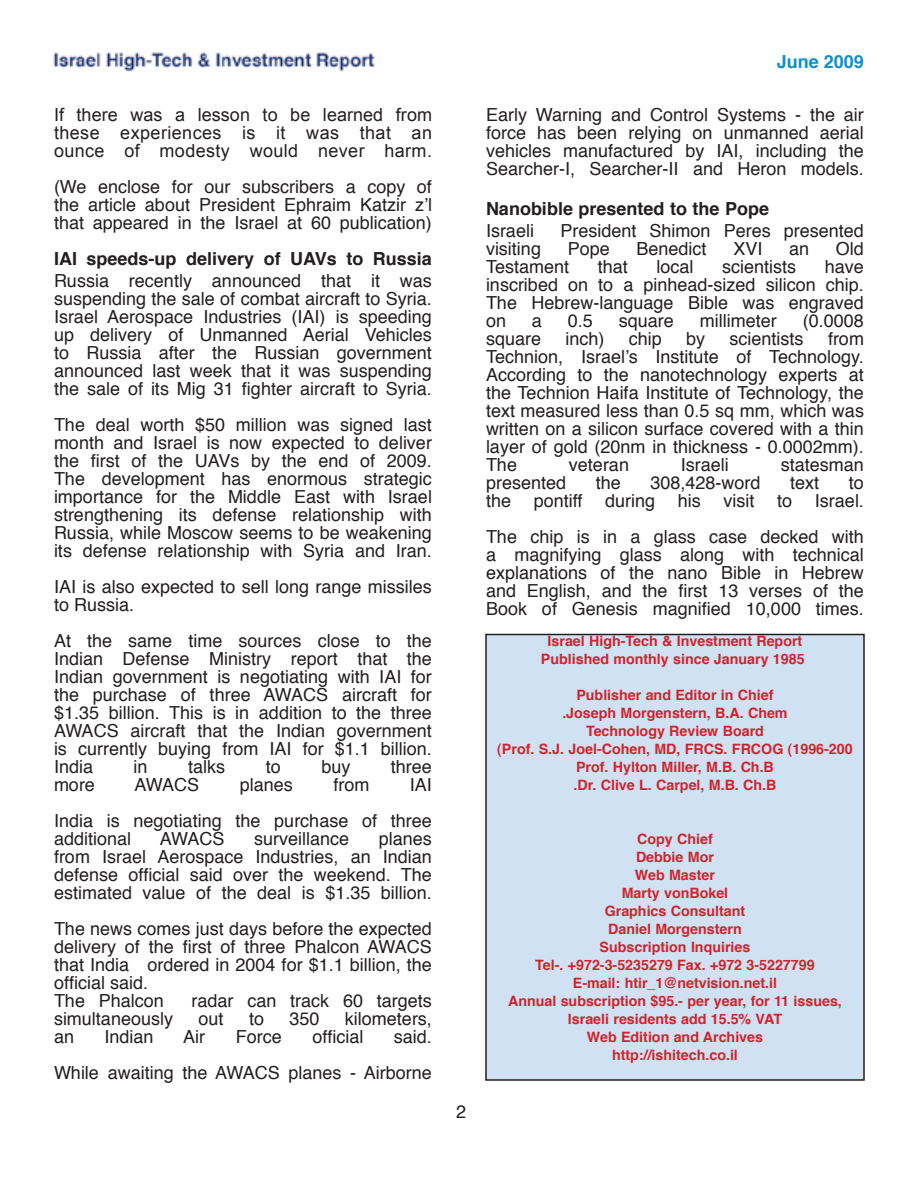
<style>
.page{position:relative;width:918px;height:1188px;background:#fff}
.page>*{position:absolute;margin:0;border:0;box-sizing:border-box;transform-origin:0 0}
.t1{font:18px/18px "Helvetica";color:#231f20;text-align:justify}
.t2{font:18px/18px "Arial";letter-spacing:.02em;color:#231f20;text-align:justify}
.t3{font:700 18px "Helvetica";color:#231f20}
.t4{font:700 18px "Helvetica";color:#0d8fd0}
.t5{font:700 14.25px/18px "Helvetica";color:#d1232a;text-align:center}
</style>
<div class="page">
<img style="left:53px;top:52px;width:322px;height:20px">
<div style="left:486px;top:634px;width:378px;height:446px;background:#cfe1f3"></div>
<div style="left:485px;top:634px;width:380px;height:447px;border:2px solid #231f20"></div>
<p class="t2" style="left:54px;top:106px;width:380px">If there was a lesson to be learned from these experiences is it was that an ounce of modesty would never harm.</p>
<p class="t1" style="left:54px;top:179px;width:379px">(We enclose for our subscribers a copy of the article about President Ephraim Katzir z’l that appeared in the Israel at 60 publication)</p>
<p class="t3" style="left:54px;top:246px;width:379px">IAI speeds-up delivery of UAVs to Russia</p>
<p class="t1" style="left:54px;top:273px;width:379px">Russia recently announced that it was suspending the sale of combat aircraft to Syria.<br>Israel Aerospace Industries (IAI) is speeding up delivery of Unmanned Aerial Vehicles to Russia after the Russian government announced last week that it was suspending the sale of its Mig 31 fighter aircraft to Syria.</p>
<p class="t1" style="left:54px;top:417px;width:379px">The deal worth $50 million was signed last month and Israel is now expected to deliver the first of the UAVs by the end of 2009.<br>The development has enormous strategic importance for the Middle East with Israel strengthening its defense relationship with Russia, while Moscow seems to be weakening its defense relationship with Syria and Iran.</p>
<p class="t1" style="left:54px;top:579px;width:379px">IAI is also expected to sell long range missiles to Russia.</p>
<p class="t1" style="left:54px;top:633px;width:379px">At the same time sources close to the Indian Defense Ministry report that the Indian government is negotiating with IAI for the purchase of three AWACS aircraft for $1.35 billion. This is in addition to the three AWACS aircraft that the Indian government is currently buying from IAI for $1.1 billion.<br>India</p>
<p class="t1" style="left:134px;top:759px;width:16px">in</p>
<p class="t1" style="left:188px;top:759px;width:39px">talks</p>
<p class="t1" style="left:266px;top:759px;width:17px">to</p>
<p class="t1" style="left:321px;top:759px;width:31px">buy</p>
<p class="t1" style="left:391px;top:759px;width:43px">three</p>
<p class="t1" style="left:54px;top:777px;width:43px">more</p>
<p class="t1" style="left:135px;top:777px;width:66px">AWACS</p>
<p class="t1" style="left:240px;top:777px;width:55px">planes</p>
<p class="t1" style="left:333px;top:777px;width:37px">from</p>
<p class="t1" style="left:54px;top:768px;width:379px;line-height:36px;text-align:right">IAI<br>India is negotiating the purchase of three</p>
<p class="t1" style="left:54px;top:831px;width:79px">additional</p>
<p class="t1" style="left:160px;top:831px;width:66px">AWACS</p>
<p class="t1" style="left:254px;top:831px;width:97px">surveillance</p>
<p class="t1" style="left:54px;top:831px;width:379px;text-indent:325px">planes from Israel Aerospace Industries, an Indian defense official said over the weekend. The estimated value of the deal is $1.35 billion.</p>
<p class="t1" style="left:54px;top:921px;width:379px;text-align:left">The news comes just days before the expected delivery of the first of three Phalcon AWACS that India ordered in 2004 for $1.1 billion, the official said.<br>The Phalcon</p>
<p class="t1" style="left:192px;top:993px;width:242px">radar can track 60 targets</p>
<p class="t1" style="left:54px;top:1011px;width:121px">simultaneously</p>
<p class="t1" style="left:199px;top:1011px;width:27px">out</p>
<p class="t1" style="left:249px;top:1011px;width:17px">to</p>
<p class="t1" style="left:289px;top:1011px;width:32px">350</p>
<p class="t1" style="left:345px;top:1011px;width:89px">kilometers,</p>
<p class="t1" style="left:54px;top:1029px;width:22px">an</p>
<p class="t1" style="left:105px;top:1029px;width:51px">Indian</p>
<p class="t1" style="left:183px;top:1029px;width:23px">Air</p>
<p class="t1" style="left:236px;top:1029px;width:48px">Force</p>
<p class="t1" style="left:312px;top:1029px;width:53px">official</p>
<p class="t1" style="left:54px;top:1020px;width:379px;line-height:36px;text-align:right">said.<br>While awaiting the AWACS planes - Airborne</p>
<p class="t4" style="left:777px;top:49px;width:89px">June 2009</p>
<p class="t1" style="left:486px;top:107px;width:379px">Early Warning and Control Systems - the air force has been relying on unmanned aerial vehicles manufactured by IAI, including the Searcher-I, Searcher-II and Heron models.</p>
<p class="t3" style="left:486px;top:196px;width:285px">Nanobible presented to the Pope</p>
<p class="t1" style="left:486px;top:223px;width:50px">Israeli</p>
<p class="t1" style="left:560px;top:223px;width:305px">President Shimon Peres presented</p>
<p class="t1" style="left:486px;top:241px;width:57px">visiting</p>
<p class="t1" style="left:568px;top:241px;width:44px">Pope</p>
<p class="t1" style="left:637px;top:241px;width:72px">Benedict</p>
<p class="t1" style="left:733px;top:241px;width:31px">XVI</p>
<p class="t1" style="left:789px;top:241px;width:22px">an</p>
<p class="t1" style="left:836px;top:241px;width:30px">Old</p>
<p class="t1" style="left:486px;top:259px;width:85px">Testament</p>
<p class="t1" style="left:598px;top:259px;width:32px">that</p>
<p class="t1" style="left:656px;top:259px;width:39px">local</p>
<p class="t1" style="left:722px;top:259px;width:76px">scientists</p>
<p class="t1" style="left:486px;top:259px;width:379px;text-indent:339px">have inscribed on to a pinhead-sized silicon chip.<br>The Hebrew-language Bible was engraved on</p>
<p class="t1" style="left:532px;top:313px;width:12px">a</p>
<p class="t1" style="left:568px;top:313px;width:27px">0.5</p>
<p class="t1" style="left:619px;top:313px;width:57px">square</p>
<p class="t1" style="left:700px;top:313px;width:78px">millimeter</p>
<p class="t1" style="left:803px;top:313px;width:63px">(0.0008</p>
<p class="t1" style="left:486px;top:331px;width:57px">square</p>
<p class="t1" style="left:565px;top:331px;width:41px">inch)</p>
<p class="t1" style="left:629px;top:331px;width:35px">chip</p>
<p class="t1" style="left:686px;top:331px;width:21px">by</p>
<p class="t1" style="left:730px;top:331px;width:76px">scientists</p>
<p class="t1" style="left:486px;top:331px;width:379px;text-indent:342px">from Technion, Israel’s Institute of Technology.<br>According to the nanotechnology experts at the Technion Haifa Institute of Technology, the text measured less than 0.5 sq mm, which was written on a silicon surface covered with a thin layer of gold (20nm in thickness - 0.0002mm).<br>The</p>
<p class="t1" style="left:569px;top:457px;width:62px">veteran</p>
<p class="t1" style="left:681px;top:457px;width:50px">Israeli</p>
<p class="t1" style="left:781px;top:457px;width:85px">statesman</p>
<p class="t1" style="left:486px;top:475px;width:82px">presented</p>
<p class="t1" style="left:596px;top:475px;width:27px">the</p>
<p class="t1" style="left:650px;top:475px;width:112px">308,428-word</p>
<p class="t1" style="left:790px;top:475px;width:31px">text</p>
<p class="t1" style="left:849px;top:475px;width:17px">to</p>
<p class="t1" style="left:486px;top:493px;width:27px">the</p>
<p class="t1" style="left:534px;top:493px;width:50px">pontiff</p>
<p class="t1" style="left:605px;top:493px;width:52px">during</p>
<p class="t1" style="left:678px;top:493px;width:25px">his</p>
<p class="t1" style="left:724px;top:493px;width:32px">visit</p>
<p class="t1" style="left:777px;top:493px;width:17px">to</p>
<p class="t1" style="left:486px;top:484px;width:379px;line-height:36px;text-align:right">Israel.<br>The chip is in a glass case decked with</p>
<p class="t1" style="left:486px;top:547px;width:379px">a magnifying glass along with technical explanations of the nano Bible in Hebrew and English, and the first 13 verses of the Book of Genesis magnified 10,000 times.</p>
<p class="t5" style="left:541px;top:633px;width:265px">Israel High-Tech &amp; Investment Report<br>Published monthly since January 1985</p>
<p class="t5" style="left:497px;top:687px;width:357px">Publisher and Editor in Chief<br>.Joseph Morgenstern, B.A. Chem<br>Technology Review Board<br>)Prof. S.J. Joel-Cohen, MD, FRCS. FRCOG (1996-200<br>Prof. Hylton Miller, M.B. Ch.B<br>.Dr. Clive L. Carpel, M.B. Ch.B</p>
<p class="t5" style="left:508px;top:831px;width:335px">Copy Chief<br>Debbie Mor<br>Web Master<br>Marty vonBokel<br>Graphics Consultant<br>Daniel Morgenstern<br>Subscription Inquiries<br>Tel-. +972-3-5235279 Fax. +972 3-5227799<br>E-mail: htir_1@netvision.net.il<br>Annual subscription $95.- per year, for 11 issues,<br>Israeli residents add 15.5% VAT<br>Web Edition and Archives<br>http://ishitech.co.il</p>
</div>
